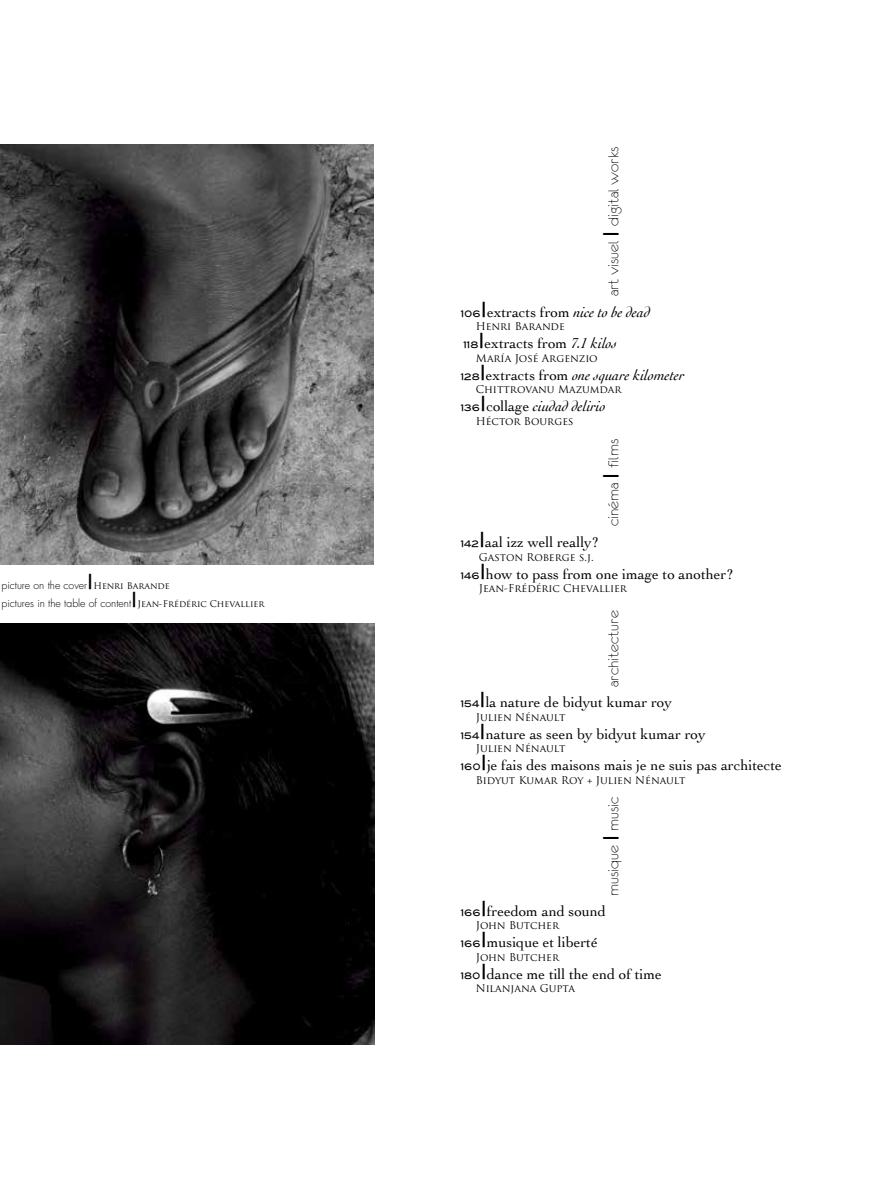
<style>
.page{position:relative;width:891px;height:1188px;background:#fff}
.page>*{position:absolute;margin:0;border:0;box-sizing:border-box;transform-origin:0 0}
.t1{font:16.5px "Brazilia";color:#000}
.t2{font:15px "Cochin";color:#000}
.t3{font:italic 15px "Cochin";color:#000}
.t4{font:10.5px "Trajan Pro";color:#000}
.t5{font:300 10.5px "Futura LT";color:#000}
.t6{font:9px "Blair Md ITCTT Medium";color:#000}
.t7{font:9px "Trajan Pro";color:#000}
.s1{font-family:"Blair Md ITCTT Medium";font-weight:400;font-size:21px}
.s2{font-family:"Blair Md ITCTT Medium";font-size:21px}
.s3{font-style:italic}
.s4{font-family:"Blair Md ITCTT Medium";font-style:normal;font-size:21px}
.s5{font-style:normal}
.s6{font-family:"Blair Md ITCTT Medium";font-size:21px;color:#fff}
</style>
<div class="page">
<img style="left:0;top:624px;width:375px;height:420px">
<img style="left:0;top:144px;width:373px;height:420px">
<p class="t5" style="left:2px;top:579px;width:93px">picture on the cover<span class="s1">|</span></p>
<p class="t7" style="left:93px;top:580px;width:78px">Henri Barande</p>
<p class="t5" style="left:2px;top:597px;width:137px">pictures in the table of content<span class="s1">|</span></p>
<p class="t7" style="left:137px;top:598px;width:128px">Jean-Frédéric Chevallier</p>
<p class="t1" style="left:605px;top:296px;width:151px;rotate:-90deg">art visuel <span class="s2">|</span> digital works</p>
<p class="t6" style="left:461px;top:308px;width:22px">106</p>
<p class="t2" style="left:481px;top:303px;width:171px"><span class="s2">|</span>extracts from <span class="s3">nice to be dead</span></p>
<p class="t4" style="left:476px;top:320px;width:91px">Henri Barande</p>
<p class="t6" style="left:464px;top:340px;width:16px">118</p>
<p class="t2" style="left:478px;top:335px;width:140px"><span class="s2">|</span>extracts from <span class="s3">7.1 kilos</span></p>
<p class="t4" style="left:476px;top:351px;width:123px">María José Argenzio</p>
<p class="t6" style="left:461px;top:371px;width:21px">128</p>
<p class="t3" style="left:480px;top:366px;width:206px"><span class="s4">|</span><span class="s5">extracts from</span> one square kilometer</p>
<p class="t4" style="left:476px;top:383px;width:147px">Chittrovanu Mazumdar</p>
<p class="t6" style="left:461px;top:403px;width:21px">136</p>
<p class="t3" style="left:480px;top:398px;width:127px"><span class="s4">|</span><span class="s5">collage</span> ciudad delirio</p>
<p class="t4" style="left:476px;top:414px;width:99px">Héctor Bourges</p>
<p class="t1" style="left:605px;top:526px;width:89px;rotate:-90deg">cinéma <span class="s2">|</span> films</p>
<p class="t6" style="left:461px;top:539px;width:20px">142</p>
<p class="t2" style="left:479px;top:534px;width:122px"><span class="s2">|</span>aal izz well really?</p>
<p class="t4" style="left:479px;top:550px;width:116px">Gaston Roberge s.j.</p>
<p class="t6" style="left:461px;top:570px;width:20px">146</p>
<p class="t2" style="left:480px;top:565px;width:256px"><span class="s2">|</span>how to pass from one image to another?</p>
<p class="t4" style="left:479px;top:582px;width:150px">Jean-Frédéric Chevallier</p>
<p class="t1" style="left:605px;top:687px;width:84px;rotate:-90deg">architecture<span class="s6">|</span></p>
<p class="t6" style="left:461px;top:699px;width:20px">154</p>
<p class="t2" style="left:480px;top:694px;width:194px"><span class="s2">|</span>la nature de bidyut kumar roy</p>
<p class="t4" style="left:476px;top:710px;width:91px">Julien Nénault</p>
<p class="t6" style="left:461px;top:730px;width:20px">154</p>
<p class="t2" style="left:480px;top:725px;width:228px"><span class="s2">|</span>nature as seen by bidyut kumar roy</p>
<p class="t4" style="left:476px;top:742px;width:91px">Julien Nénault</p>
<p class="t6" style="left:461px;top:762px;width:22px">160</p>
<p class="t2" style="left:481px;top:757px;width:302px"><span class="s2">|</span>je fais des maisons mais je ne suis pas architecte</p>
<p class="t4" style="left:476px;top:773px;width:211px">Bidyut Kumar Roy + Julien Nénault</p>
<p class="t1" style="left:605px;top:896px;width:101px;rotate:-90deg">musique <span class="s2">|</span> music</p>
<p class="t6" style="left:461px;top:907px;width:21px">166</p>
<p class="t2" style="left:481px;top:902px;width:127px"><span class="s2">|</span>freedom and sound</p>
<p class="t4" style="left:476px;top:919px;width:85px">John Butcher</p>
<p class="t6" style="left:461px;top:939px;width:21px">166</p>
<p class="t2" style="left:481px;top:934px;width:118px"><span class="s2">|</span>musique et liberté</p>
<p class="t4" style="left:476px;top:950px;width:85px">John Butcher</p>
<p class="t6" style="left:461px;top:970px;width:21px">180</p>
<p class="t2" style="left:481px;top:965px;width:183px"><span class="s2">|</span>dance me till the end of time</p>
<p class="t4" style="left:476px;top:982px;width:101px">Nilanjana Gupta</p>
</div>
